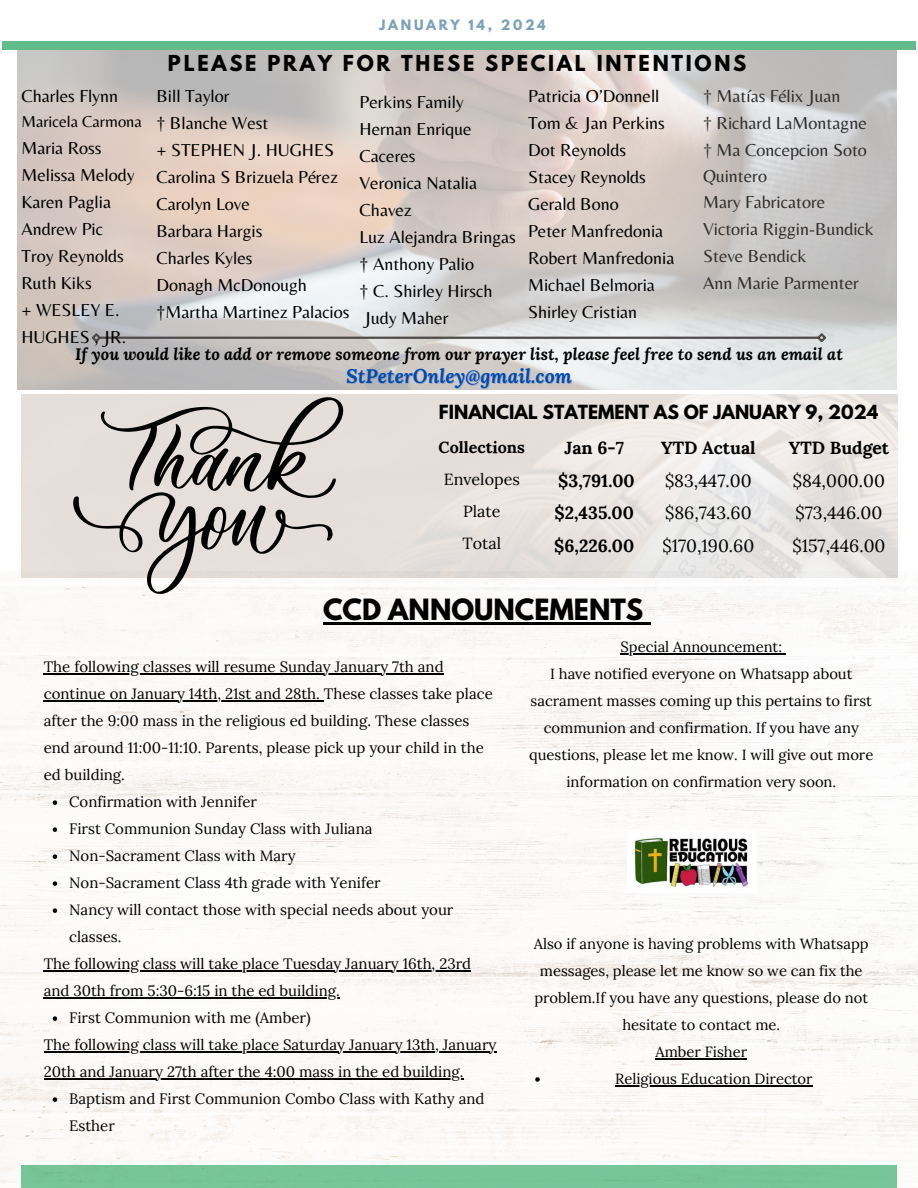
<style>
.page{position:relative;width:918px;height:1188px;background:#fff}
.page>*{position:absolute;margin:0;border:0;box-sizing:border-box;transform-origin:0 0}
.t1{font:700 25.95px "League Spartan";color:#000}
.t2{font:700 19.5px "League Spartan";letter-spacing:.14em;color:#000}
.t3{font:italic 700 19.5px "Lora";color:#004aad}
.t4{font:18px/27px "Belleza";color:#000}
.t5{font:18px/25.8px "Belleza";color:#302e2c}
.t6{font:17.55px "Lora";color:#000}
.t7{font:700 17.55px "Lora";color:#000}
.t8{font:700 17.25px "League Spartan";color:#000}
.t9{font:italic 700 16.5px "Lora";color:#000}
.t10{font:16.5px "Belleza";color:#000}
.t11{font:16.05px "Lora";color:#000}
.t12{font:700 16.05px "Lora";color:#000}
.t13{font:15px/27px "Lora";color:#000}
.t14{font:14.7px/27px "Lora";color:#000;text-align:center}
.t15{font:700 12.75px "League Spartan";letter-spacing:.21em;color:#7ea1b8}
</style>
<div class="page">
<div style="left:2px;top:41px;width:914px;height:9px;background:#60bc8a"></div>
<img style="left:0;top:578px;width:918px;height:610px">
<hr style="left:621px;top:653px;width:161px;height:1px;background:#000">
<hr style="left:656px;top:1058px;width:91px;height:1px;background:#000">
<svg style="left:535px;top:1077px;width:5px;height:5px"></svg>
<hr style="left:615px;top:1085px;width:198px;height:1px;background:#000">
<div style="left:21px;top:1165px;width:876px;height:23px;background:#79c59a"></div>
<hr style="left:100px;top:337px;width:718px;height:2px;background:#504a48">
<svg style="left:90px;top:331px;width:13px;height:13px"></svg>
<svg style="left:815px;top:331px;width:13px;height:13px"></svg>
<hr style="left:44px;top:673px;width:400px;height:1px;background:#000">
<hr style="left:44px;top:700px;width:280px;height:1px;background:#000">
<svg style="left:53px;top:800px;width:4px;height:5px"></svg>
<svg style="left:53px;top:827px;width:4px;height:5px"></svg>
<svg style="left:53px;top:854px;width:4px;height:5px"></svg>
<svg style="left:53px;top:881px;width:4px;height:5px"></svg>
<svg style="left:53px;top:908px;width:4px;height:5px"></svg>
<hr style="left:44px;top:970px;width:427px;height:1px;background:#000">
<hr style="left:44px;top:997px;width:296px;height:1px;background:#000">
<svg style="left:53px;top:1016px;width:4px;height:5px"></svg>
<hr style="left:44px;top:1051px;width:452px;height:1px;background:#000">
<hr style="left:44px;top:1078px;width:420px;height:1px;background:#000">
<svg style="left:53px;top:1097px;width:4px;height:5px"></svg>
<img style="left:627px;top:830px;width:130px;height:62px">
<svg style="left:73px;top:397px;width:270px;height:197px;background:#c2bcb9"></svg>
<hr style="left:323px;top:623px;width:320px;height:2px;background:#000">
<svg style="left:643px;top:623px;width:7px;height:2px"></svg>
<p class="t15" style="left:380px;top:18px;width:168px">JANUARY 14, 2024</p>
<p class="t2" style="left:168px;top:54px;width:580px">PLEASE PRAY FOR THESE SPECIAL INTENTIONS</p>
<p class="t5" style="left:703px;top:83px;width:139px">† Matías Félix Juan</p>
<p class="t5" style="left:703px;top:110px;width:165px">† Richard LaMontagne</p>
<p class="t5" style="left:703px;top:137px;width:165px">† Ma Concepcion Soto<br>Quintero</p>
<p class="t5" style="left:703px;top:188px;width:124px">Mary Fabricatore</p>
<p class="t5" style="left:703px;top:215px;width:172px">Victoria Riggin-Bundick</p>
<p class="t5" style="left:703px;top:242px;width:105px">Steve Bendick</p>
<p class="t5" style="left:703px;top:269px;width:157px">Ann Marie Parmenter</p>
<p class="t4" style="left:21px;top:82px;width:98px">Charles Flynn</p>
<p class="t10" style="left:21px;top:111px;width:122px">Maricela Carmona</p>
<p class="t4" style="left:21px;top:134px;width:82px">Maria Ross</p>
<p class="t4" style="left:21px;top:161px;width:115px">Melissa Melody</p>
<p class="t4" style="left:21px;top:188px;width:91px">Karen Paglia</p>
<p class="t4" style="left:21px;top:215px;width:83px">Andrew Pic</p>
<p class="t4" style="left:21px;top:242px;width:104px">Troy Reynolds</p>
<p class="t4" style="left:21px;top:269px;width:72px">Ruth Kiks</p>
<p class="t4" style="left:21px;top:296px;width:106px">+ WESLEY E.<br>HUGHES , JR.</p>
<p class="t4" style="left:156px;top:82px;width:75px">Bill Taylor</p>
<p class="t4" style="left:156px;top:109px;width:114px">† Blanche West</p>
<p class="t4" style="left:156px;top:136px;width:179px">+ STEPHEN J. HUGHES</p>
<p class="t4" style="left:156px;top:163px;width:183px">Carolina S Brizuela Pérez</p>
<p class="t4" style="left:156px;top:190px;width:95px">Carolyn Love</p>
<p class="t4" style="left:156px;top:217px;width:108px">Barbara Hargis</p>
<p class="t4" style="left:156px;top:244px;width:98px">Charles Kyles</p>
<p class="t4" style="left:156px;top:271px;width:152px">Donagh McDonough</p>
<p class="t4" style="left:156px;top:298px;width:195px">†Martha Martinez Palacios</p>
<p class="t4" style="left:528px;top:82px;width:133px">Patricia O’Donnell</p>
<p class="t4" style="left:528px;top:109px;width:138px">Tom &amp; Jan Perkins</p>
<p class="t4" style="left:528px;top:136px;width:99px">Dot Reynolds</p>
<p class="t4" style="left:528px;top:163px;width:119px">Stacey Reynolds</p>
<p class="t4" style="left:528px;top:190px;width:92px">Gerald Bono</p>
<p class="t4" style="left:528px;top:217px;width:137px">Peter Manfredonia</p>
<p class="t4" style="left:528px;top:244px;width:148px">Robert Manfredonia</p>
<p class="t4" style="left:528px;top:271px;width:128px">Michael Belmoria</p>
<p class="t4" style="left:528px;top:298px;width:111px">Shirley Cristian</p>
<p class="t4" style="left:360px;top:88px;width:106px">Perkins Family</p>
<p class="t4" style="left:360px;top:115px;width:113px">Hernan Enrique<br>Caceres</p>
<p class="t4" style="left:360px;top:169px;width:119px">Veronica Natalia<br>Chavez</p>
<p class="t4" style="left:360px;top:223px;width:158px">Luz Alejandra Bringas</p>
<p class="t4" style="left:360px;top:250px;width:116px">† Anthony Palio</p>
<p class="t4" style="left:360px;top:277px;width:135px">† C. Shirley Hirsch</p>
<p class="t4" style="left:364px;top:304px;width:86px">Judy Maher</p>
<p class="t9" style="left:75px;top:343px;width:769px">If you would like to add or remove someone from our prayer list, please feel free to send us an email at</p>
<p class="t3" style="left:346px;top:363px;width:227px">StPeterOnley@gmail.com</p>
<p class="t8" style="left:439px;top:404px;width:441px">FINANCIAL STATEMENT AS OF JANUARY 9, 2024</p>
<p class="t12" style="left:439px;top:437px;width:88px">Collections</p>
<p class="t11" style="left:444px;top:469px;width:78px">Envelopes</p>
<p class="t11" style="left:463px;top:501px;width:39px">Plate</p>
<p class="t11" style="left:462px;top:532px;width:40px">Total</p>
<p class="t7" style="left:564px;top:436px;width:61px">Jan 6-7</p>
<p class="t7" style="left:558px;top:469px;width:78px">$3,791.00</p>
<p class="t7" style="left:555px;top:502px;width:81px">$2,435.00</p>
<p class="t7" style="left:554px;top:534px;width:82px">$6,226.00</p>
<p class="t1" style="left:323px;top:597px;width:322px">CCD ANNOUNCEMENTS</p>
<p class="t7" style="left:661px;top:436px;width:96px">YTD Actual</p>
<p class="t6" style="left:665px;top:469px;width:88px">$83,447.00</p>
<p class="t6" style="left:665px;top:502px;width:88px">$86,743.60</p>
<p class="t6" style="left:662px;top:534px;width:93px">$170,190.60</p>
<p class="t7" style="left:789px;top:436px;width:102px">YTD Budget</p>
<p class="t6" style="left:793px;top:469px;width:93px">$84,000.00</p>
<p class="t6" style="left:796px;top:502px;width:88px">$73,446.00</p>
<p class="t6" style="left:792px;top:534px;width:95px">$157,446.00</p>
<p class="t13" style="left:44px;top:653px;width:451px">The following classes will resume Sunday January 7th and continue on January 14th, 21st and 28th. These classes take place after the 9:00 mass in the religious ed building. These classes end around 11:00-11:10. Parents, please pick up your child in the ed building.</p>
<p class="t13" style="left:69px;top:788px;width:189px">Confirmation with Jennifer</p>
<p class="t13" style="left:69px;top:815px;width:305px">First Communion Sunday Class with Juliana</p>
<p class="t13" style="left:69px;top:842px;width:228px">Non-Sacrament Class with Mary</p>
<p class="t13" style="left:69px;top:869px;width:313px">Non-Sacrament Class 4th grade with Yenifer</p>
<p class="t13" style="left:69px;top:896px;width:386px">Nancy will contact those with special needs about your classes.</p>
<p class="t13" style="left:44px;top:950px;width:429px">The following class will take place Tuesday January 16th, 23rd and 30th from 5:30-6:15 in the ed building.</p>
<p class="t13" style="left:69px;top:1004px;width:243px">First Communion with me (Amber)</p>
<p class="t13" style="left:44px;top:1031px;width:454px">The following class will take place Saturday January 13th, January<br>20th and January 27th after the 4:00 mass in the ed building.</p>
<p class="t13" style="left:69px;top:1085px;width:417px">Baptism and First Communion Combo Class with Kathy and<br>Esther</p>
<p class="t14" style="left:621px;top:633px;width:163px">Special Announcement:</p>
<p class="t14" style="left:529px;top:660px;width:346px">I have notified everyone on Whatsapp about sacrament masses coming up this pertains to first communion and confirmation. If you have any questions, please let me know. I will give out more information on confirmation very soon.</p>
<p class="t14" style="left:534px;top:930px;width:336px">Also if anyone is having problems with Whatsapp messages, please let me know so we can fix the problem.If you have any questions, please do not hesitate to contact me.</p>
<p class="t14" style="left:656px;top:1038px;width:93px">Amber Fisher</p>
<p class="t14" style="left:615px;top:1065px;width:199px">Religious Education Director</p>
</div>
